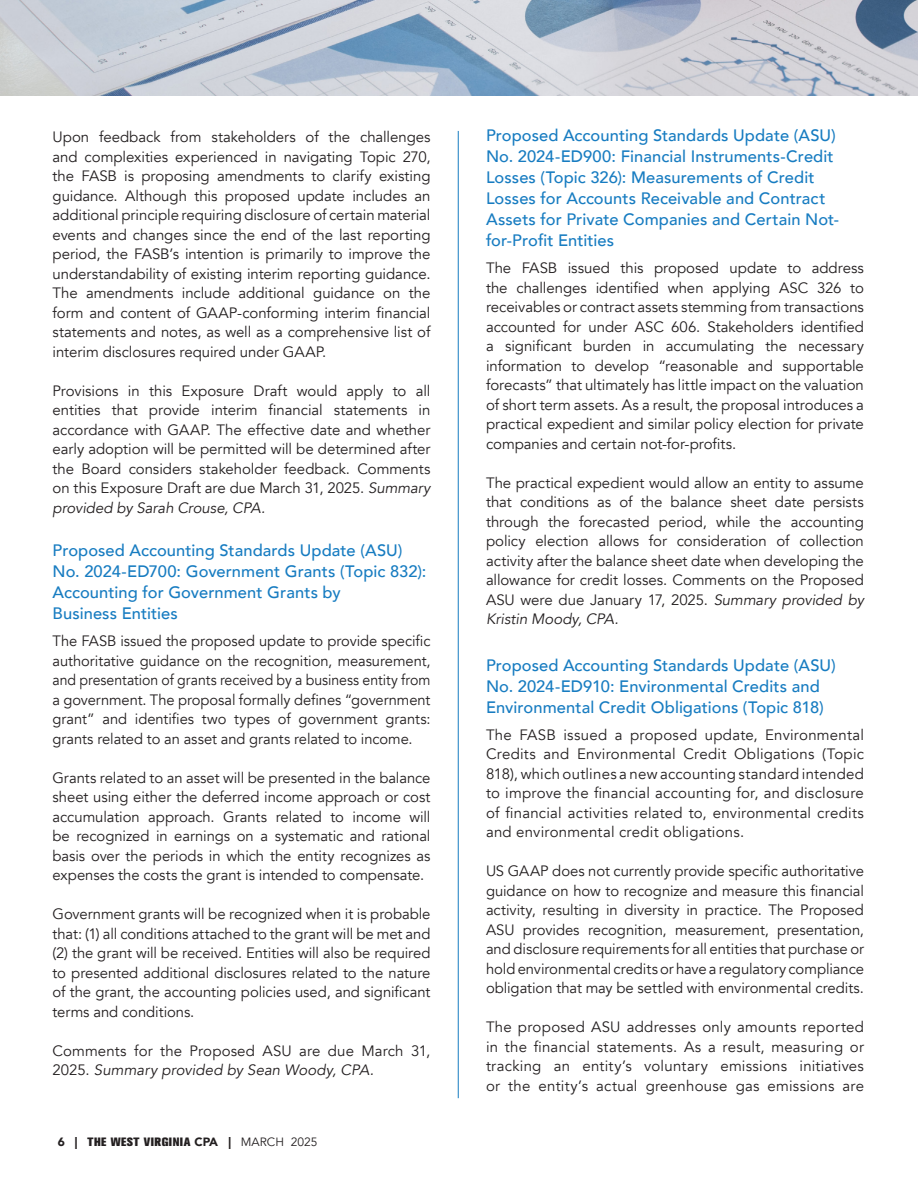
<style>
.page{position:relative;width:918px;height:1188px;background:#fff}
.page>*{position:absolute;margin:0;border:0;box-sizing:border-box;transform-origin:0 0}
.t1{font:500 16.5px/21px "Avenir";letter-spacing:.005em;color:#177cc1}
.t2{font:15px/19.5px "Avenir";color:#231f20;text-align:justify}
.t3{font:800 12px "Akzidenz Grotesk BQ";letter-spacing:.04em;color:#231f20}
.s1{font-style:italic}
.s2{font-family:"Avenir";font-weight:900}
.s3{font-family:"Avenir";font-weight:400}
</style>
<div class="page">
<hr style="left:458px;top:131px;width:1px;height:967px;background:#177cc1">
<img style="left:0;top:0;width:918px;height:95px">
<p class="t2" style="left:53px;top:128px;width:380px">Upon feedback from stakeholders of the challenges and complexities experienced in navigating Topic 270, the FASB is proposing amendments to clarify existing guidance. Although this proposed update includes an additional principle requiring disclosure of certain material events and changes since the end of the last reporting period, the FASB’s intention is primarily to improve the understandability of existing interim reporting guidance.<br>The amendments include additional guidance on the form and content of GAAP-conforming interim financial statements and notes, as well as a comprehensive list of interim disclosures required under GAAP.</p>
<p class="t2" style="left:53px;top:381px;width:379px">Provisions in this Exposure Draft would apply to all entities that provide interim financial statements in accordance with GAAP. The effective date and whether early adoption will be permitted will be determined after the Board considers stakeholder feedback. Comments on this Exposure Draft are due March 31, 2025. <span class="s1">Summary provided by Sarah Crouse, CPA.</span></p>
<p class="t1" style="left:53px;top:539px;width:375px">Proposed Accounting Standards Update (ASU)<br>No. 2024-ED700: Government Grants (Topic 832):<br>Accounting for Government Grants by<br>Business Entities</p>
<p class="t2" style="left:53px;top:632px;width:380px">The FASB issued the proposed update to provide specific authoritative guidance on the recognition, measurement, and presentation of grants received by a business entity from a government. The proposal formally defines “government grant” and identifies two types of government grants: grants related to an asset and grants related to income.</p>
<p class="t2" style="left:53px;top:768px;width:380px">Grants related to an asset will be presented in the balance sheet using either the deferred income approach or cost accumulation approach. Grants related to income will be recognized in earnings on a systematic and rational basis over the periods in which the entity recognizes as expenses the costs the grant is intended to compensate.</p>
<p class="t2" style="left:53px;top:904px;width:380px">Government grants will be recognized when it is probable that: (1) all conditions attached to the grant will be met and (2) the grant will be received. Entities will also be required to presented additional disclosures related to the nature of the grant, the accounting policies used, and significant terms and conditions.</p>
<p class="t2" style="left:53px;top:1041px;width:379px">Comments for the Proposed ASU are due March 31,<br>2025. <span class="s1">Summary provided by Sean Woody, CPA.</span></p>
<p class="t3" style="left:58px;top:1135px;width:261px"><span class="s2">6 |</span> THE WEST VIRGINIA <span class="s2">CPA |</span> <span class="s3">MARCH 2025</span></p>
<p class="t1" style="left:486px;top:124px;width:355px">Proposed Accounting Standards Update (ASU)<br>No. 2024-ED900: Financial Instruments-Credit Losses (Topic 326): Measurements of Credit Losses for Accounts Receivable and Contract Assets for Private Companies and Certain Not&shy;for-Profit Entities</p>
<p class="t2" style="left:486px;top:259px;width:380px">The FASB issued this proposed update to address the challenges identified when applying ASC 326 to receivables or contract assets stemming from transactions accounted for under ASC 606. Stakeholders identified a significant burden in accumulating the necessary information to develop “reasonable and supportable forecasts” that ultimately has little impact on the valuation of short term assets. As a result, the proposal introduces a practical expedient and similar policy election for private companies and certain not-for-profits.</p>
<p class="t2" style="left:486px;top:473px;width:380px">The practical expedient would allow an entity to assume that conditions as of the balance sheet date persists through the forecasted period, while the accounting policy election allows for consideration of collection activity after the balance sheet date when developing the allowance for credit losses. Comments on the Proposed ASU were due January 17, 2025. <span class="s1">Summary provided by Kristin Moody, CPA.</span></p>
<p class="t1" style="left:486px;top:654px;width:351px">Proposed Accounting Standards Update (ASU)<br>No. 2024-ED910: Environmental Credits and<br>Environmental Credit Obligations (Topic 818)</p>
<p class="t2" style="left:486px;top:725px;width:380px">The FASB issued a proposed update, Environmental Credits and Environmental Credit Obligations (Topic 818), which outlines a new accounting standard intended to improve the financial accounting for, and disclosure of financial activities related to, environmental credits and environmental credit obligations.</p>
<p class="t2" style="left:486px;top:862px;width:380px">US GAAP does not currently provide specific authoritative guidance on how to recognize and measure this financial activity, resulting in diversity in practice. The Proposed ASU provides recognition, measurement, presentation, and disclosure requirements for all entities that purchase or hold environmental credits or have a regulatory compliance obligation that may be settled with environmental credits.</p>
<p class="t2" style="left:486px;top:1018px;width:380px">The proposed ASU addresses only amounts reported in the financial statements. As a result, measuring or tracking an entity’s voluntary emissions initiatives or the entity’s actual greenhouse gas emissions are</p>
</div>
